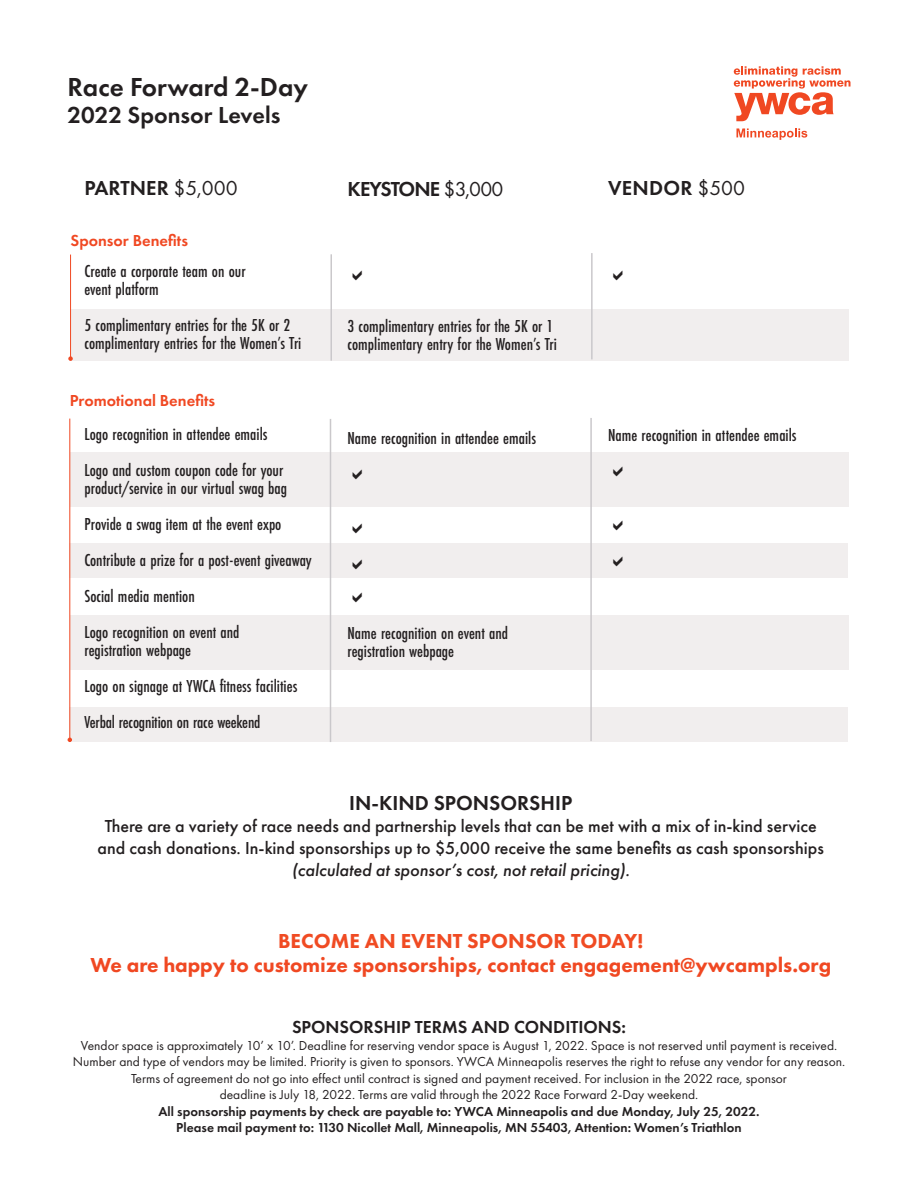
<style>
.page{position:relative;width:918px;height:1188px;background:#fff}
.page>*{position:absolute;margin:0;border:0;box-sizing:border-box;transform-origin:0 0}
.t1{font:600 27px "Futura PT";color:#231f20}
.t2{font:600 24px "Futura PT";color:#231f20}
.t3{font:800 21px "Futura PT";color:#f04822}
.t4{font:600 21px "Futura PT";color:#231f20}
.t5{font:800 21px "Futura PT";color:#f04b23}
.t6{font:600 21px "Futura PT";letter-spacing:-.04em;color:#231f20}
.t7{font:500 18px/18px "Futura PT Cond";color:#231f20}
.t8{font:500 18px "Futura PT";color:#231f20}
.t9{font:italic 500 18px "Futura PT";color:#231f20}
.t10{font:600 18px "Futura PT";color:#231f20}
.t11{font:600 16.5px "Futura PT";color:#f04822}
.t12{font:13.5px "Futura PT";color:#231f20}
.t13{font:600 13.5px "Futura PT";color:#231f20}
.s1{font-weight:400}
</style>
<div class="page">
<div style="left:70px;top:616px;width:779px;height:54px;background:#f1eeee"></div>
<div style="left:71px;top:310px;width:778px;height:51px;background:#f1eeee"></div>
<div style="left:69px;top:544px;width:779px;height:34px;background:#f1eeee"></div>
<div style="left:69px;top:708px;width:779px;height:34px;background:#f1eeee"></div>
<svg style="left:734px;top:66px;width:116px;height:55px"></svg>
<svg style="left:736px;top:128px;width:71px;height:12px"></svg>
<div style="left:70px;top:452px;width:779px;height:55px;background:#f1eeee"></div>
<hr style="left:70px;top:255px;width:1px;height:104px;background:#f04822">
<svg style="left:68px;top:356px;width:5px;height:5px"></svg>
<hr style="left:69px;top:419px;width:1px;height:321px;background:#f04822">
<svg style="left:68px;top:738px;width:4px;height:4px"></svg>
<hr style="left:331px;top:254px;width:1px;height:107px;background:#cac8cb">
<hr style="left:330px;top:419px;width:1px;height:323px;background:#cac8cb">
<hr style="left:591px;top:253px;width:2px;height:106px;background:#cac8cb">
<hr style="left:590px;top:418px;width:2px;height:323px;background:#cac8cb">
<p class="t1" style="left:68px;top:70px;width:242px">Race Forward 2-Day</p>
<p class="t2" style="left:68px;top:100px;width:214px">2022 Sponsor Levels</p>
<p class="t4" style="left:85px;top:175px;width:155px">PARTNER <span class="s1">$5,000</span></p>
<p class="t11" style="left:71px;top:230px;width:119px">Sponsor Benefits</p>
<p class="t7" style="left:85px;top:262px;width:163px">Create a corporate team on our</p>
<p class="t7" style="left:85px;top:280px;width:76px">event platform</p>
<p class="t7" style="left:85px;top:316px;width:207px">5 complimentary entries for the 5K or 2</p>
<p class="t7" style="left:85px;top:334px;width:218px">complimentary entries for the Women’s Tri</p>
<p class="t11" style="left:70px;top:391px;width:147px">Promotional Benefits</p>
<p class="t7" style="left:85px;top:425px;width:185px">Logo recognition in attendee emails</p>
<p class="t7" style="left:85px;top:461px;width:204px">Logo and custom coupon code for your product/service in our virtual swag bag</p>
<p class="t7" style="left:85px;top:515px;width:198px">Provide a swag item at the event expo</p>
<p class="t7" style="left:85px;top:551px;width:229px">Contribute a prize for a post-event giveaway</p>
<p class="t7" style="left:85px;top:587px;width:112px">Social media mention</p>
<p class="t7" style="left:85px;top:623px;width:157px">Logo recognition on event and</p>
<p class="t7" style="left:85px;top:641px;width:108px">registration webpage</p>
<p class="t7" style="left:85px;top:677px;width:214px">Logo on signage at YWCA fitness facilities</p>
<p class="t7" style="left:85px;top:713px;width:178px">Verbal recognition on race weekend</p>
<p class="t6" style="left:348px;top:176px;width:157px">KEYSTONE <span class="s1">$3,000</span></p>
<p class="t7" style="left:348px;top:317px;width:207px">3 complimentary entries for the 5K or 1</p>
<p class="t7" style="left:348px;top:335px;width:211px">complimentary entry for the Women’s Tri</p>
<p class="t7" style="left:348px;top:429px;width:190px">Name recognition in attendee emails</p>
<p class="t7" style="left:348px;top:624px;width:162px">Name recognition on event and</p>
<p class="t7" style="left:348px;top:642px;width:108px">registration webpage</p>
<p class="t4" style="left:608px;top:175px;width:138px">VENDOR <span class="s1">$500</span></p>
<p class="t7" style="left:608px;top:426px;width:190px">Name recognition in attendee emails</p>
<p class="t4" style="left:349px;top:790px;width:224px">IN-KIND SPONSORSHIP</p>
<p class="t8" style="left:105px;top:815px;width:714px">There are a variety of race needs and partnership levels that can be met with a mix of in-kind service</p>
<p class="t8" style="left:98px;top:837px;width:728px">and cash donations. In-kind sponsorships up to $5,000 receive the same benefits as cash sponsorships</p>
<p class="t9" style="left:292px;top:858px;width:340px">(calculated at sponsor’s cost, not retail pricing).</p>
<p class="t5" style="left:278px;top:927px;width:367px">BECOME AN EVENT SPONSOR TODAY!</p>
<p class="t3" style="left:90px;top:951px;width:742px">We are happy to customize sponsorships, contact engagement@ywcampls.org</p>
<p class="t10" style="left:292px;top:1016px;width:335px">SPONSORSHIP TERMS AND CONDITIONS:</p>
<p class="t12" style="left:81px;top:1037px;width:758px">Vendor space is approximately 10’ x 10’. Deadline for reserving vendor space is August 1, 2022. Space is not reserved until payment is received.</p>
<p class="t12" style="left:73px;top:1054px;width:774px">Number and type of vendors may be limited. Priority is given to sponsors. YWCA Minneapolis reserves the right to refuse any vendor for any reason.</p>
<p class="t12" style="left:131px;top:1070px;width:657px">Terms of agreement do not go into effect until contract is signed and payment received. For inclusion in the 2022 race, sponsor</p>
<p class="t12" style="left:220px;top:1087px;width:480px">deadline is July 18, 2022. Terms are valid through the 2022 Race Forward 2-Day weekend.</p>
<p class="t13" style="left:159px;top:1103px;width:602px">All sponsorship payments by check are payable to: YWCA Minneapolis and due Monday, July 25, 2022.</p>
<p class="t13" style="left:176px;top:1119px;width:567px">Please mail payment to: 1130 Nicollet Mall, Minneapolis, MN 55403, Attention: Women’s Triathlon</p>
</div>
